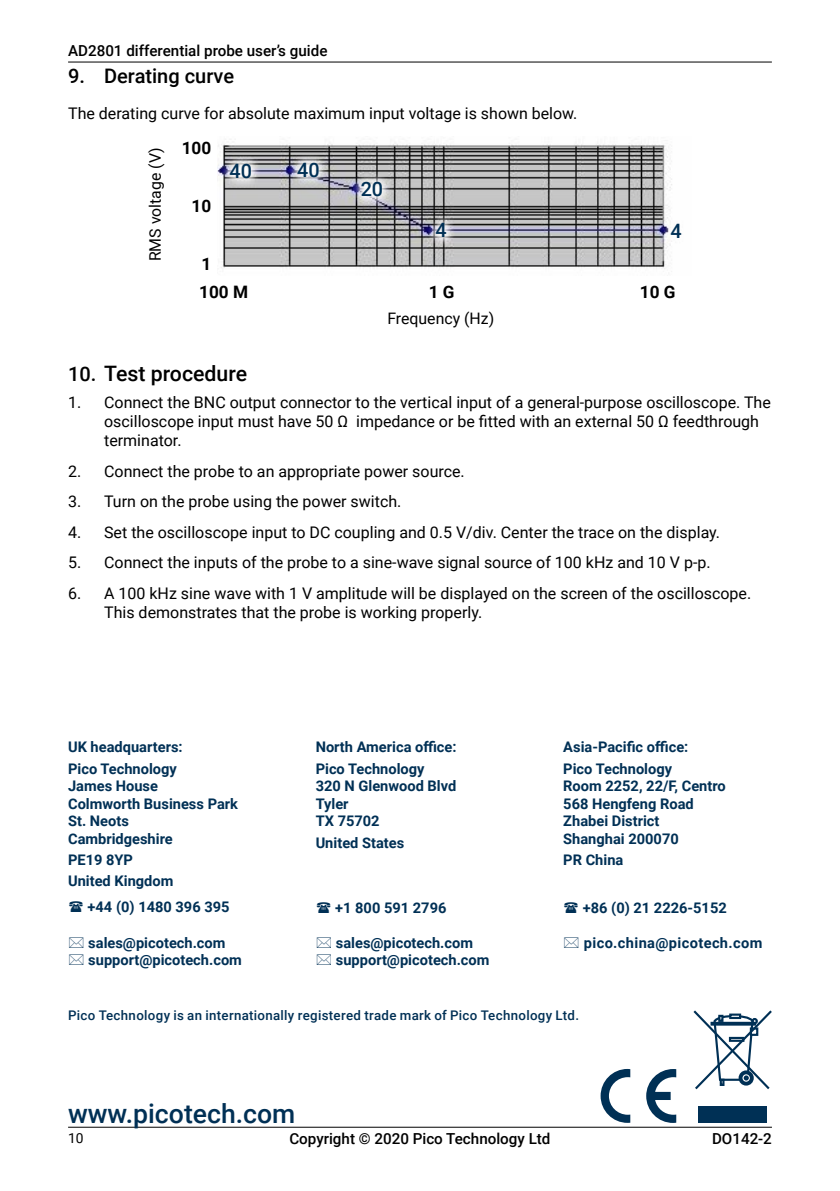
<style>
.page{position:relative;width:840px;height:1191px;background:#fff}
.page>*{position:absolute;margin:0;border:0;box-sizing:border-box;transform-origin:0 0}
.t1{font:500 26.6px "Roboto";color:#003055}
.t2{font:500 21.2px "Roboto";color:#000}
.t3{font:500 20px "Roboto";color:#000}
.t4{font:500 19.8px "Roboto";color:#003055}
.t5{font:700 17.2px/27.8px "Roboto";color:#000}
.t6{font:16px/19.2px "Roboto";color:#000}
.t7{font:15.8px "Roboto";color:#000}
.t8{font:500 15.2px "Roboto";color:#000}
.t9{font:700 14.6px/17.6px "Roboto";color:#003055}
.t10{font:700 14.6px "Roboto";letter-spacing:.025em;color:#003055}
.t11{font:13.8px "Roboto";color:#000}
.t12{font:500 13.2px "Roboto";letter-spacing:.02em;color:#003055}
.s1{font-size:20px}
</style>
<div class="page">
<hr style="left:68px;top:62px;width:703px;height:1px;background:#000">
<hr style="left:68px;top:1126px;width:703px;height:1px;background:#000">
<img style="left:217px;top:143px;width:455px;height:126px">
<svg style="left:220px;top:154px;width:41px;height:34px"></svg>
<svg style="left:287px;top:153px;width:41px;height:34px"></svg>
<svg style="left:351px;top:173px;width:41px;height:33px"></svg>
<svg style="left:425px;top:214px;width:31px;height:34px"></svg>
<svg style="left:660px;top:214px;width:21px;height:34px"></svg>
<svg style="left:646px;top:1069px;width:30px;height:54px"></svg>
<svg style="left:600px;top:1069px;width:30px;height:53px"></svg>
<div style="left:697px;top:1106px;width:68px;height:17px;background:#003055"></div>
<svg style="left:693px;top:1010px;width:78px;height:80px"></svg>
<p class="t8" style="left:68px;top:40px;width:261px">AD2801 differential probe user’s guide</p>
<p class="t3" style="left:68px;top:62px;width:167px">9. Derating curve</p>
<p class="t6" style="left:68px;top:103px;width:510px">The derating curve for absolute maximum input voltage is shown below.</p>
<p class="t7" style="left:144px;top:261px;width:115px;rotate:-90deg">RMS voltage (V)</p>
<p class="t5" style="left:182px;top:133px;width:31px">100</p>
<p class="t4" style="left:229px;top:157px;width:24px">40</p>
<p class="t4" style="left:297px;top:156px;width:24px">40</p>
<p class="t4" style="left:360px;top:175px;width:24px">20</p>
<p class="t5" style="left:191px;top:191px;width:21px">10</p>
<p class="t4" style="left:435px;top:216px;width:13px">4</p>
<p class="t4" style="left:670px;top:217px;width:13px">4</p>
<p class="t5" style="left:199px;top:249px;width:50px">1<br>100 M</p>
<p class="t5" style="left:428px;top:278px;width:27px">1 G</p>
<p class="t5" style="left:639px;top:278px;width:37px">10 G</p>
<p class="t7" style="left:387px;top:307px;width:108px">Frequency (Hz)</p>
<h2 class="t2" style="left:68px;top:359px;width:180px"><span class="s1">10.</span> Test procedure</h2>
<p class="t6" style="left:104px;top:392px;width:668px;text-indent:-36px">1. Connect the BNC output connector to the vertical input of a general-purpose oscilloscope. The oscilloscope input must have 50 Ω impedance or be fitted with an external 50 Ω feedthrough terminator.</p>
<p class="t6" style="left:68px;top:461px;width:398px">2. Connect the probe to an appropriate power source.</p>
<p class="t6" style="left:68px;top:491px;width:334px">3. Turn on the probe using the power switch.</p>
<p class="t6" style="left:68px;top:522px;width:653px">4. Set the oscilloscope input to DC coupling and 0.5 V/div. Center the trace on the display.</p>
<p class="t6" style="left:68px;top:552px;width:643px">5. Connect the inputs of the probe to a sine-wave signal source of 100 kHz and 10 V p-p.</p>
<p class="t6" style="left:104px;top:583px;width:648px;text-indent:-36px">6. A 100 kHz sine wave with 1 V amplitude will be displayed on the screen of the oscilloscope.<br>This demonstrates that the probe is working properly.</p>
<p class="t9" style="left:68px;top:736px;width:116px;line-height:21.4px">UK headquarters:<br>Pico Technology</p>
<p class="t9" style="left:68px;top:776px;width:171px">James House<br>Colmworth Business Park<br>St. Neots<br>Cambridgeshire</p>
<p class="t9" style="left:68px;top:848px;width:107px;line-height:21.4px">PE19 8YP<br>United Kingdom</p>
<p class="t9" style="left:88px;top:898px;width:143px">+44 (0) 1480 396 395</p>
<p class="t9" style="left:88px;top:933px;width:155px">sales@picotech.com support@picotech.com</p>
<p class="t9" style="left:315px;top:736px;width:142px;line-height:21.4px">North America office:<br>Pico Technology</p>
<p class="t9" style="left:315px;top:776px;width:142px">320 N Glenwood Blvd<br>Tyler<br>TX 75702</p>
<p class="t9" style="left:315px;top:833px;width:90px">United States</p>
<p class="t9" style="left:335px;top:898px;width:113px">+1 800 591 2796</p>
<p class="t9" style="left:336px;top:933px;width:155px">sales@picotech.com support@picotech.com</p>
<p class="t9" style="left:563px;top:736px;width:126px;line-height:21.4px">Asia-Pacific office:<br>Pico Technology</p>
<p class="t9" style="left:563px;top:776px;width:164px">Room 2252, 22/F, Centro<br>568 Hengfeng Road<br>Zhabei District<br>Shanghai 200070</p>
<p class="t9" style="left:563px;top:850px;width:62px">PR China</p>
<p class="t9" style="left:582px;top:898px;width:145px">+86 (0) 21 2226-5152</p>
<p class="t10" style="left:583px;top:932px;width:180px">pico.china@picotech.com</p>
<p class="t12" style="left:68px;top:1006px;width:512px">Pico Technology is an internationally registered trade mark of Pico Technology Ltd.</p>
<h1 class="t1" style="left:68px;top:1094px;width:229px">www.picotech.com</h1>
<p class="t8" style="left:289px;top:1127px;width:262px">Copyright © 2020 Pico Technology Ltd</p>
<p class="t11" style="left:68px;top:1128px;width:17px">10</p>
<p class="t8" style="left:711px;top:1127px;width:61px">DO142-2</p>
</div>
